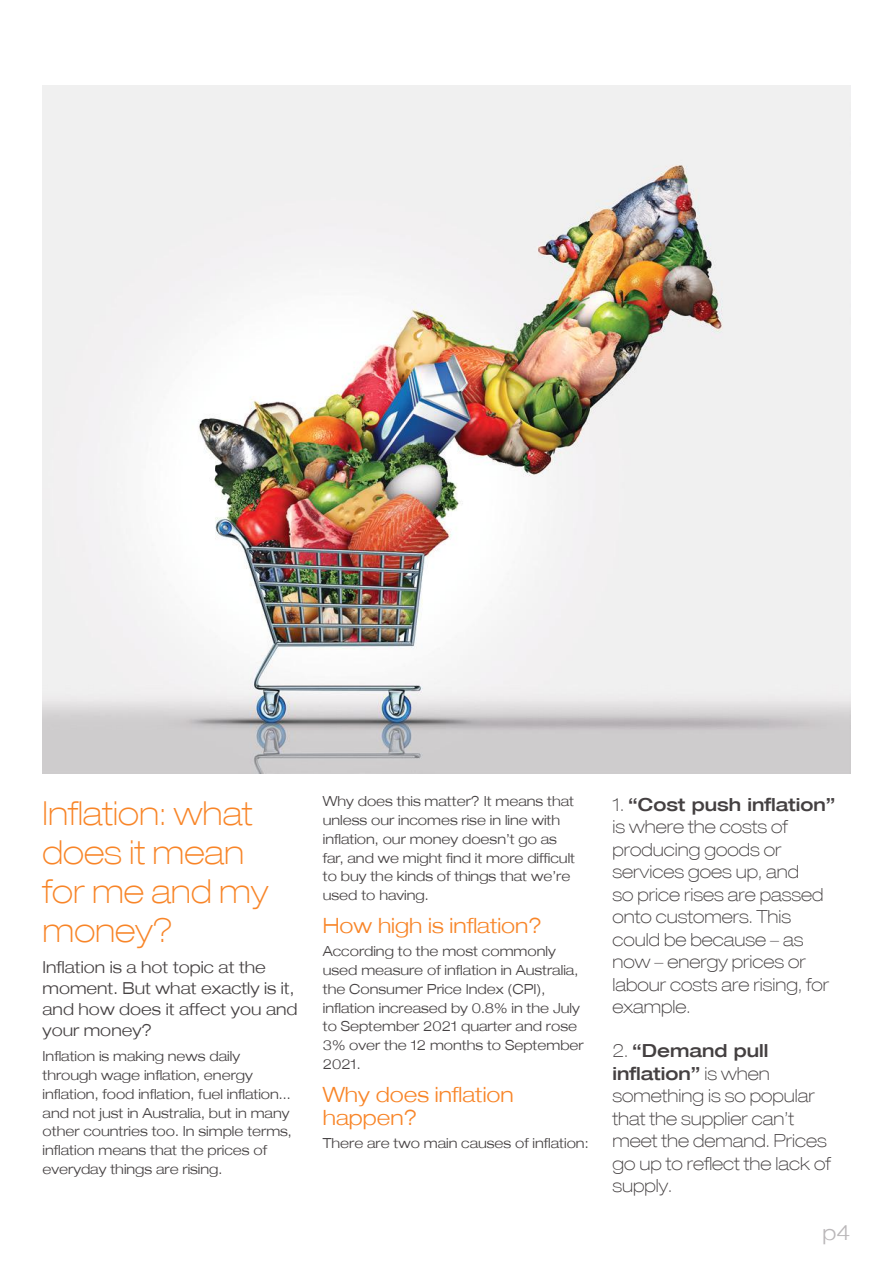
<style>
.page{position:relative;width:893px;height:1263px;background:#fff}
.page>*{position:absolute;margin:0;border:0;box-sizing:border-box;transform-origin:0 0}
.t1{font:100 expanded 33px/39px "Helvetica Neue LT";color:#f88528}
.t2{font:300 expanded 21px/22.5px "Helvetica Neue LT";color:#f88528}
.t3{font:300 expanded 21px "Helvetica Neue LT";color:#bab7b9}
.t4{font:100 expanded 18px/22.5px "Helvetica Neue LT";color:#444041}
.t5{font:300 expanded 16.5px/21px "Helvetica Neue LT";color:#444041}
.t6{font:300 expanded 13.8px/18.8px "Helvetica Neue LT";color:#444041}
.s1{font-weight:500}
</style>
<div class="page">
<img style="left:43px;top:85px;width:807px;height:689px">
<h1 class="t1" style="left:43px;top:793px;width:227px">Inflation: what does it mean for me and my money?</h1>
<p class="t5" style="left:43px;top:957px;width:256px">Inflation is a hot topic at the moment. But what exactly is it, and how does it affect you and your money?</p>
<p class="t6" style="left:43px;top:1047px;width:251px">Inflation is making news daily through wage inflation, energy inflation, food inflation, fuel inflation... and not just in Australia, but in many other countries too. In simple terms, inflation means that the prices of everyday things are rising.</p>
<p class="t6" style="left:323px;top:792px;width:254px">Why does this matter? It means that unless our incomes rise in line with inflation, our money doesn’t go as far, and we might find it more difficult to buy the kinds of things that we’re used to having.</p>
<h2 class="t2" style="left:323px;top:914px;width:221px">How high is inflation?</h2>
<p class="t6" style="left:323px;top:942px;width:262px">According to the most commonly used measure of inflation in Australia, the Consumer Price Index (CPI), inflation increased by 0.8% in the July to September 2021 quarter and rose<br>3% over the 12 months to September<br>2021.</p>
<h2 class="t2" style="left:323px;top:1083px;width:193px">Why does inflation happen?</h2>
<p class="t6" style="left:323px;top:1133px;width:267px">There are two main causes of inflation:</p>
<h3 class="t4" style="left:612px;top:793px;width:224px">1. <span class="s1">“Cost push inflation” </span>is where the costs of producing goods or services goes up, and<br>so price rises are passed onto customers. This could be because – as now – energy prices or labour costs are rising, for example.</h3>
<h3 class="t4" style="left:612px;top:1039px;width:220px">2. <span class="s1">“Demand pull inflation”</span> is when something is so popular that the supplier can’t meet the demand. Prices go up to reflect the lack of supply.</h3>
<h2 class="t3" style="left:822px;top:1220px;width:30px">p4</h2>
</div>
